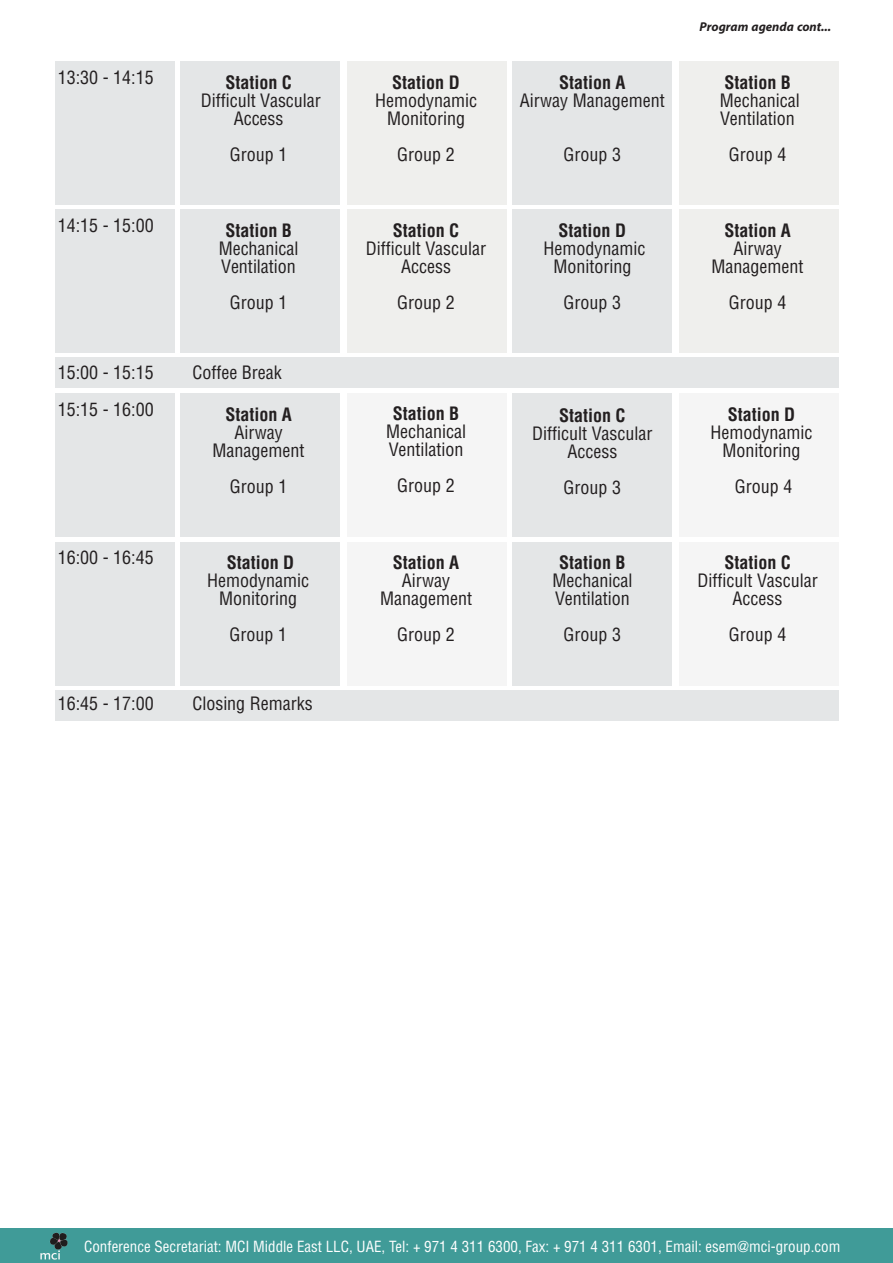
<style>
.page{position:relative;width:893px;height:1263px;background:#fff}
.page>*{position:absolute;margin:0;border:0;box-sizing:border-box;transform-origin:0 0}
.t1{font:condensed 18px/18px "Helvetica LT Std";color:#231f20;text-align:center}
.t2{font:700 condensed 18px "Helvetica LT Std";color:#231f20}
.t3{font:italic 700 18px "Myriad Arabic";color:#231f20}
.t4{font:condensed 15px "Helvetica LT Std";color:#fff}
</style>
<div class="page">
<div style="left:0;top:1228px;width:893px;height:35px;background:#409b98"></div>
<svg style="left:40px;top:1233px;width:27px;height:26px"></svg>
<div style="left:180px;top:61px;width:160px;height:144px;background:#e4e6e7"></div>
<div style="left:180px;top:393px;width:160px;height:144px;background:#e4e6e7"></div>
<div style="left:180px;top:209px;width:160px;height:144px;background:#e4e6e7"></div>
<div style="left:180px;top:542px;width:160px;height:143px;background:#e4e6e7"></div>
<div style="left:55px;top:61px;width:119px;height:144px;background:#e4e6e7"></div>
<div style="left:55px;top:393px;width:119px;height:144px;background:#e4e6e7"></div>
<div style="left:55px;top:209px;width:119px;height:144px;background:#e4e6e7"></div>
<div style="left:55px;top:358px;width:784px;height:30px;background:#e4e6e7"></div>
<div style="left:55px;top:690px;width:784px;height:31px;background:#e4e6e7"></div>
<div style="left:55px;top:542px;width:119px;height:143px;background:#e4e6e7"></div>
<div style="left:512px;top:61px;width:160px;height:144px;background:#e4e6e7"></div>
<div style="left:512px;top:393px;width:160px;height:144px;background:#e4e6e7"></div>
<div style="left:512px;top:209px;width:160px;height:144px;background:#e4e6e7"></div>
<div style="left:512px;top:542px;width:160px;height:143px;background:#e4e6e7"></div>
<div style="left:347px;top:61px;width:160px;height:144px;background:#efefed"></div>
<div style="left:347px;top:393px;width:160px;height:144px;background:#f5f5f5"></div>
<div style="left:347px;top:209px;width:160px;height:144px;background:#efefed"></div>
<div style="left:347px;top:542px;width:160px;height:143px;background:#f5f5f5"></div>
<div style="left:679px;top:61px;width:160px;height:144px;background:#efefed"></div>
<div style="left:679px;top:393px;width:160px;height:144px;background:#f5f5f5"></div>
<div style="left:679px;top:209px;width:160px;height:144px;background:#efefed"></div>
<div style="left:679px;top:542px;width:160px;height:143px;background:#f5f5f5"></div>
<p class="t3" style="left:699px;top:14px;width:133px">Program agenda cont...</p>
<p class="t1" style="left:58px;top:68px;width:97px">13:30 - 14:15</p>
<p class="t2" style="left:225px;top:71px;width:68px">Station C</p>
<p class="t1" style="left:201px;top:91px;width:122px">Difficult Vascular<br>Access</p>
<p class="t1" style="left:230px;top:145px;width:59px">Group 1</p>
<p class="t2" style="left:392px;top:71px;width:69px">Station D</p>
<p class="t1" style="left:375px;top:91px;width:103px">Hemodynamic<br>Monitoring</p>
<p class="t1" style="left:397px;top:145px;width:59px">Group 2</p>
<p class="t2" style="left:559px;top:71px;width:68px">Station A</p>
<p class="t1" style="left:520px;top:91px;width:146px">Airway Management</p>
<p class="t1" style="left:564px;top:145px;width:59px">Group 3</p>
<p class="t2" style="left:724px;top:71px;width:68px">Station B</p>
<p class="t1" style="left:720px;top:91px;width:81px;text-align:left">Mechanical<br>Ventilation</p>
<p class="t1" style="left:729px;top:145px;width:59px">Group 4</p>
<p class="t1" style="left:58px;top:216px;width:97px">14:15 - 15:00</p>
<p class="t2" style="left:225px;top:219px;width:68px">Station B</p>
<p class="t1" style="left:219px;top:239px;width:81px;text-align:left">Mechanical<br>Ventilation</p>
<p class="t1" style="left:230px;top:293px;width:59px">Group 1</p>
<p class="t2" style="left:393px;top:219px;width:68px">Station C</p>
<p class="t1" style="left:366px;top:239px;width:122px">Difficult Vascular<br>Access</p>
<p class="t1" style="left:397px;top:293px;width:59px">Group 2</p>
<p class="t2" style="left:559px;top:219px;width:69px">Station D</p>
<p class="t1" style="left:544px;top:239px;width:103px">Hemodynamic<br>Monitoring</p>
<p class="t1" style="left:564px;top:293px;width:59px">Group 3</p>
<p class="t2" style="left:724px;top:219px;width:68px">Station A</p>
<p class="t1" style="left:712px;top:239px;width:93px">Airway<br>Management</p>
<p class="t1" style="left:729px;top:293px;width:59px">Group 4</p>
<p class="t1" style="left:58px;top:363px;width:97px">15:00 - 15:15</p>
<p class="t1" style="left:192px;top:363px;width:91px">Coffee Break</p>
<p class="t1" style="left:58px;top:400px;width:97px">15:15 - 16:00</p>
<p class="t2" style="left:225px;top:403px;width:68px">Station A</p>
<p class="t1" style="left:213px;top:424px;width:93px">Airway<br>Management</p>
<p class="t1" style="left:230px;top:478px;width:59px">Group 1</p>
<p class="t2" style="left:393px;top:402px;width:68px">Station B</p>
<p class="t1" style="left:386px;top:423px;width:81px;text-align:left">Mechanical<br>Ventilation</p>
<p class="t1" style="left:397px;top:477px;width:59px">Group 2</p>
<p class="t2" style="left:559px;top:405px;width:68px">Station C</p>
<p class="t1" style="left:532px;top:425px;width:122px">Difficult Vascular<br>Access</p>
<p class="t1" style="left:564px;top:479px;width:59px">Group 3</p>
<p class="t2" style="left:728px;top:403px;width:69px">Station D</p>
<p class="t1" style="left:710px;top:424px;width:103px">Hemodynamic<br>Monitoring</p>
<p class="t1" style="left:735px;top:478px;width:59px">Group 4</p>
<p class="t1" style="left:58px;top:548px;width:97px">16:00 - 16:45</p>
<p class="t2" style="left:227px;top:552px;width:69px">Station D</p>
<p class="t1" style="left:207px;top:572px;width:103px">Hemodynamic<br>Monitoring</p>
<p class="t1" style="left:230px;top:626px;width:59px">Group 1</p>
<p class="t2" style="left:393px;top:552px;width:68px">Station A</p>
<p class="t1" style="left:380px;top:572px;width:93px">Airway<br>Management</p>
<p class="t1" style="left:397px;top:626px;width:59px">Group 2</p>
<p class="t2" style="left:559px;top:552px;width:68px">Station B</p>
<p class="t1" style="left:552px;top:572px;width:81px;text-align:left">Mechanical<br>Ventilation</p>
<p class="t1" style="left:564px;top:626px;width:59px">Group 3</p>
<p class="t2" style="left:724px;top:552px;width:68px">Station C</p>
<p class="t1" style="left:697px;top:572px;width:122px">Difficult Vascular<br>Access</p>
<p class="t1" style="left:729px;top:626px;width:59px">Group 4</p>
<p class="t1" style="left:58px;top:695px;width:97px">16:45 - 17:00</p>
<p class="t1" style="left:192px;top:695px;width:122px">Closing Remarks</p>
<p class="t4" style="left:84px;top:1237px;width:758px">Conference Secretariat: MCI Middle East LLC, UAE, Tel: + 971 4 311 6300, Fax: + 971 4 311 6301, Email: esem@mci-group.com</p>
</div>
